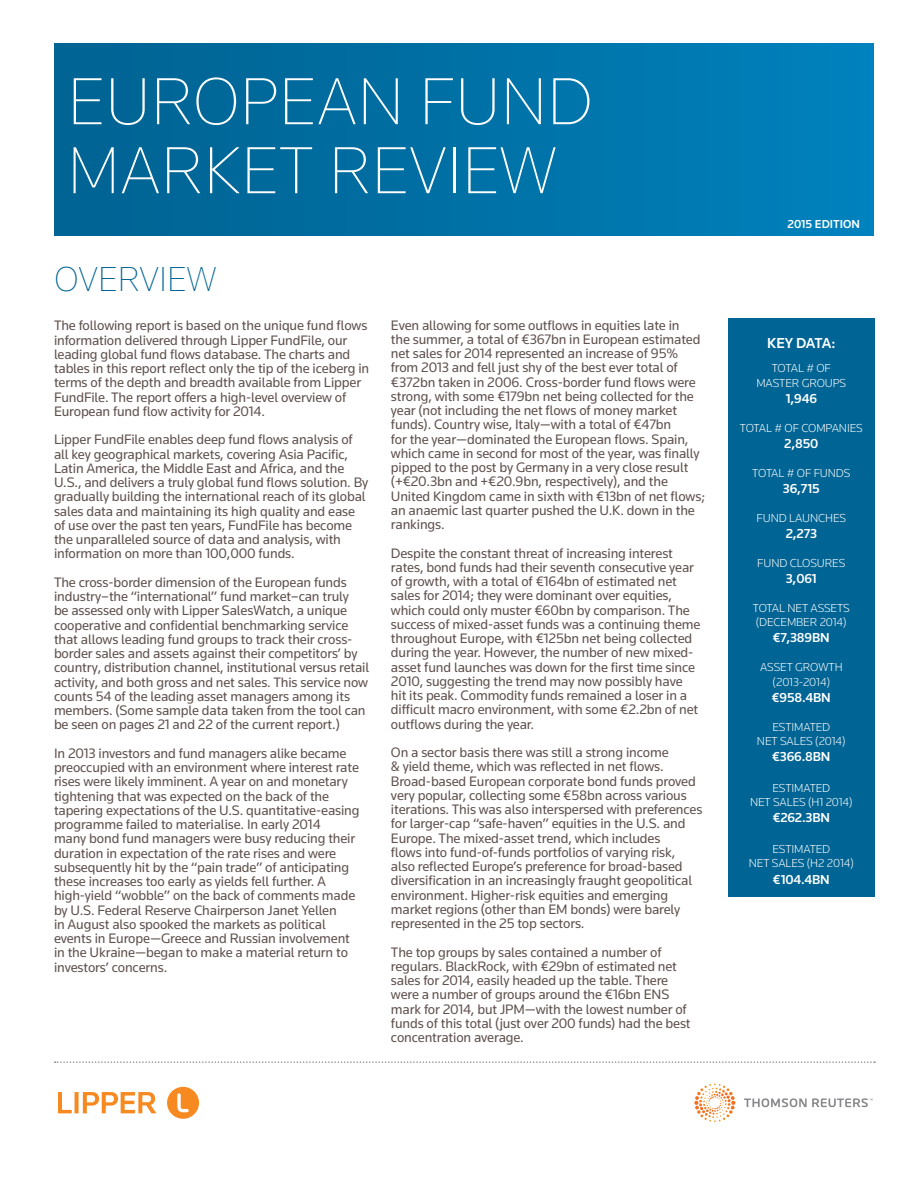
<style>
.page{position:relative;width:918px;height:1188px;background:#fff}
.page>*{position:absolute;margin:0;border:0;box-sizing:border-box;transform-origin:0 0}
.Title_Level_1{font:200 69px "Knowledge";color:#fff}
.Intro___Section_Subh{font:200 36px "Knowledge";color:#006494}
.Gray_Box_Heading_Whi{font:500 15px "Knowledge";letter-spacing:-.035em;color:#fff}
.Body_Text{font:14.25px/14.2px "Knowledge";letter-spacing:-.01em;color:#5f514d}
.Gray_Box_Heading_Whi-2{font:500 13.5px "Knowledge";letter-spacing:-.01em;color:#fff}
.Gray_Box_Heading_Whi-3{font:300 12px "Knowledge";letter-spacing:-.01em;color:#fff}
.Title_Level_3{font:500 12px "Knowledge";color:#fff}
</style>
<div class="page">
<svg style="left:55px;top:1061px;width:820px;height:2px"></svg>
<svg style="left:744px;top:1098px;width:129px;height:9px"></svg>
<svg style="left:694px;top:1084px;width:41px;height:36px"></svg>
<svg style="left:58px;top:1087px;width:141px;height:32px"></svg>
<div style="left:54px;top:43px;width:820px;height:193px;background:linear-gradient(to right,#006290,#0081bc)"></div>
<div style="left:728px;top:319px;width:147px;height:578px;background:#006494"></div>
<p class="Title_Level_1" style="left:68px;top:59px;width:527px">EUROPEAN FUND</p>
<p class="Title_Level_1" style="left:68px;top:128px;width:490px">MARKET REVIEW</p>
<p class="Intro___Section_Subh" style="left:54px;top:257px;width:164px">OVERVIEW</p>
<p class="Body_Text" style="left:54px;top:318px;width:315px">The following report is based on the unique fund flows</p>
<p class="Body_Text" style="left:54px;top:333px;width:295px">information delivered through Lipper FundFile, our</p>
<p class="Body_Text" style="left:54px;top:347px;width:298px">leading global fund flows database. The charts and</p>
<p class="Body_Text" style="left:54px;top:361px;width:317px">tables in this report reflect only the tip of the iceberg in</p>
<p class="Body_Text" style="left:54px;top:375px;width:309px">terms of the depth and breadth available from Lipper</p>
<p class="Body_Text" style="left:54px;top:390px;width:294px">FundFile. The report offers a high-level overview of</p>
<p class="Body_Text" style="left:54px;top:404px;width:212px">European fund flow activity for 2014.</p>
<p class="Body_Text" style="left:54px;top:432px;width:300px">Lipper FundFile enables deep fund flows analysis of</p>
<p class="Body_Text" style="left:54px;top:447px;width:296px">all key geographical markets, covering Asia Pacific,</p>
<p class="Body_Text" style="left:54px;top:461px;width:292px">Latin America, the Middle East and Africa, and the</p>
<p class="Body_Text" style="left:54px;top:475px;width:316px">U.S., and delivers a truly global fund flows solution. By</p>
<p class="Body_Text" style="left:54px;top:489px;width:313px">gradually building the international reach of its global</p>
<p class="Body_Text" style="left:54px;top:504px;width:303px">sales data and maintaining its high quality and ease</p>
<p class="Body_Text" style="left:54px;top:518px;width:300px">of use over the past ten years, FundFile has become</p>
<p class="Body_Text" style="left:54px;top:532px;width:288px">the unparalleled source of data and analysis, with</p>
<p class="Body_Text" style="left:54px;top:546px;width:242px">information on more than 100,000 funds.</p>
<p class="Body_Text" style="left:54px;top:575px;width:294px">The cross-border dimension of the European funds</p>
<p class="Body_Text" style="left:54px;top:589px;width:297px">industry–the “international” fund market–can truly</p>
<p class="Body_Text" style="left:54px;top:603px;width:295px">be assessed only with Lipper SalesWatch, a unique</p>
<p class="Body_Text" style="left:54px;top:618px;width:296px">cooperative and confidential benchmarking service</p>
<p class="Body_Text" style="left:54px;top:632px;width:300px">that allows leading fund groups to track their cross-</p>
<p class="Body_Text" style="left:54px;top:646px;width:305px">border sales and assets against their competitors’ by</p>
<p class="Body_Text" style="left:54px;top:660px;width:317px">country, distribution channel, institutional versus retail</p>
<p class="Body_Text" style="left:54px;top:675px;width:316px">activity, and both gross and net sales. This service now</p>
<p class="Body_Text" style="left:54px;top:689px;width:298px">counts 54 of the leading asset managers among its</p>
<p class="Body_Text" style="left:54px;top:703px;width:313px">members. (Some sample data taken from the tool can</p>
<p class="Body_Text" style="left:54px;top:717px;width:287px">be seen on pages 21 and 22 of the current report.)</p>
<p class="Body_Text" style="left:54px;top:746px;width:307px">In 2013 investors and fund managers alike became preoccupied with an environment where interest rate rises were likely imminent. A year on and monetary tightening that was expected on the back of the tapering expectations of the U.S. quantitative-easing programme failed to materialise. In early 2014<br>many bond fund managers were busy reducing their duration in expectation of the rate rises and were subsequently hit by the “pain trade” of anticipating these increases too early as yields fell further. A high-yield “wobble” on the back of comments made by U.S. Federal Reserve Chairperson Janet Yellen<br>in August also spooked the markets as political events in Europe—Greece and Russian involvement in the Ukraine—began to make a material return to investors’ concerns.</p>
<p class="Body_Text" style="left:391px;top:318px;width:316px">Even allowing for some outflows in equities late in<br>the summer, a total of €367bn in European estimated net sales for 2014 represented an increase of 95% from 2013 and fell just shy of the best ever total of €372bn taken in 2006. Cross-border fund flows were strong, with some €179bn net being collected for the year (not including the net flows of money market funds). Country wise, Italy—with a total of €47bn<br>for the year—dominated the European flows. Spain, which came in second for most of the year, was finally pipped to the post by Germany in a very close result (+€20.3bn and +€20.9bn, respectively), and the United Kingdom came in sixth with €13bn of net flows; an anaemic last quarter pushed the U.K. down in the rankings.</p>
<p class="Body_Text" style="left:391px;top:546px;width:311px">Despite the constant threat of increasing interest rates, bond funds had their seventh consecutive year of growth, with a total of €164bn of estimated net sales for 2014; they were dominant over equities, which could only muster €60bn by comparison. The success of mixed-asset funds was a continuing theme throughout Europe, with €125bn net being collected during the year. However, the number of new mixed&shy;asset fund launches was down for the first time since 2010, suggesting the trend may now possibly have hit its peak. Commodity funds remained a loser in a difficult macro environment, with some €2.2bn of net outflows during the year.</p>
<p class="Body_Text" style="left:391px;top:745px;width:313px">On a sector basis there was still a strong income<br>&amp; yield theme, which was reflected in net flows.<br>Broad-based European corporate bond funds proved very popular, collecting some €58bn across various iterations. This was also interspersed with preferences for larger-cap “safe-haven” equities in the U.S. and Europe. The mixed-asset trend, which includes<br>flows into fund-of-funds portfolios of varying risk, also reflected Europe’s preference for broad-based diversification in an increasingly fraught geopolitical environment. Higher-risk equities and emerging market regions (other than EM bonds) were barely represented in the 25 top sectors.</p>
<p class="Body_Text" style="left:391px;top:945px;width:301px">The top groups by sales contained a number of regulars. BlackRock, with €29bn of estimated net sales for 2014, easily headed up the table. There were a number of groups around the €16bn ENS mark for 2014, but JPM—with the lowest number of funds of this total (just over 200 funds) had the best concentration average.</p>
<p class="Title_Level_3" style="left:788px;top:217px;width:74px">2015 EDITION</p>
<p class="Gray_Box_Heading_Whi" style="left:767px;top:334px;width:70px">KEY DATA:</p>
<p class="Gray_Box_Heading_Whi-3" style="left:772px;top:361px;width:61px">TOTAL # OF</p>
<p class="Gray_Box_Heading_Whi-3" style="left:756px;top:375px;width:91px">MASTER GROUPS</p>
<p class="Gray_Box_Heading_Whi-2" style="left:786px;top:390px;width:33px">1,946</p>
<p class="Gray_Box_Heading_Whi-3" style="left:740px;top:420px;width:124px">TOTAL # OF COMPANIES</p>
<p class="Gray_Box_Heading_Whi-2" style="left:784px;top:435px;width:36px">2,850</p>
<p class="Gray_Box_Heading_Whi-3" style="left:752px;top:465px;width:100px">TOTAL # OF FUNDS</p>
<p class="Gray_Box_Heading_Whi-2" style="left:783px;top:480px;width:38px">36,715</p>
<p class="Gray_Box_Heading_Whi-3" style="left:757px;top:510px;width:91px">FUND LAUNCHES</p>
<p class="Gray_Box_Heading_Whi-2" style="left:786px;top:525px;width:33px">2,273</p>
<p class="Gray_Box_Heading_Whi-3" style="left:757px;top:555px;width:90px">FUND CLOSURES</p>
<p class="Gray_Box_Heading_Whi-2" style="left:786px;top:570px;width:33px">3,061</p>
<p class="Gray_Box_Heading_Whi-3" style="left:753px;top:600px;width:98px">TOTAL NET ASSETS</p>
<p class="Gray_Box_Heading_Whi-3" style="left:756px;top:615px;width:92px">(DECEMBER 2014)</p>
<p class="Gray_Box_Heading_Whi-2" style="left:773px;top:630px;width:58px">€7,389BN</p>
<p class="Gray_Box_Heading_Whi-3" style="left:760px;top:660px;width:84px">ASSET GROWTH</p>
<p class="Gray_Box_Heading_Whi-3" style="left:773px;top:674px;width:59px">(2013-2014)</p>
<p class="Gray_Box_Heading_Whi-2" style="left:772px;top:689px;width:60px">€958.4BN</p>
<p class="Gray_Box_Heading_Whi-3" style="left:772px;top:719px;width:59px">ESTIMATED</p>
<p class="Gray_Box_Heading_Whi-3" style="left:757px;top:734px;width:90px">NET SALES (2014)</p>
<p class="Gray_Box_Heading_Whi-2" style="left:772px;top:748px;width:60px">€366.8BN</p>
<p class="Gray_Box_Heading_Whi-3" style="left:772px;top:780px;width:59px">ESTIMATED</p>
<p class="Gray_Box_Heading_Whi-3" style="left:750px;top:795px;width:104px">NET SALES (H1 2014)</p>
<p class="Gray_Box_Heading_Whi-2" style="left:773px;top:810px;width:59px">€262.3BN</p>
<p class="Gray_Box_Heading_Whi-3" style="left:772px;top:842px;width:59px">ESTIMATED</p>
<p class="Gray_Box_Heading_Whi-3" style="left:749px;top:856px;width:107px">NET SALES (H2 2014)</p>
<p class="Gray_Box_Heading_Whi-2" style="left:773px;top:871px;width:58px">€104.4BN</p>
</div>
